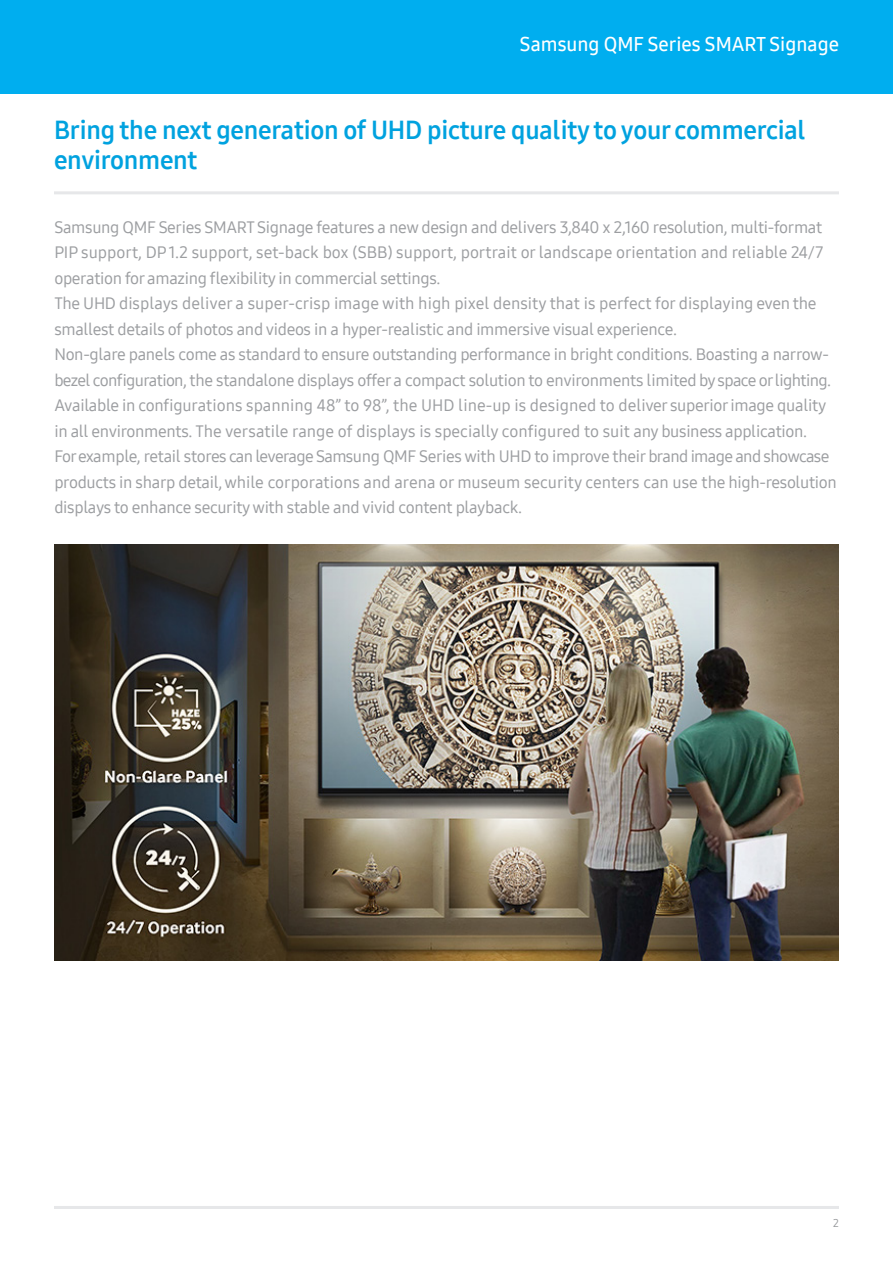
<style>
.page{position:relative;width:893px;height:1263px;background:#fff}
.page>*{position:absolute;margin:0;border:0;box-sizing:border-box;transform-origin:0 0}
.t1{font:25.5px/30.6px "Samsung One 700";letter-spacing:-.01em;color:#00a2df}
.t2{font:19.5px "Samsung One 600";color:#fff}
.body{font:16.5px/25.5px "Samsung One 500";letter-spacing:-.02em;color:#9c9ea1}
.t3{font:11.25px "Samsung One 400";color:#939598}
</style>
<div class="page">
<div style="left:0;top:0;width:893px;height:94px;background:#00aeef"></div>
<hr style="left:54px;top:1206px;width:785px;height:3px;background:#e6e7e9">
<img style="left:54px;top:544px;width:785px;height:417px">
<hr style="left:54px;top:191px;width:785px;height:3px;background:#e6e7e9">
<p class="t2" style="left:520px;top:31px;width:320px">Samsung QMF Series SMART Signage</p>
<p class="t1" style="left:54px;top:114px;width:753px">Bring the next generation of UHD picture quality to your commercial environment</p>
<p class="body" style="left:54px;top:214px;width:771px;text-align:justify">Samsung QMF Series SMART Signage features a new design and delivers 3,840 x 2,160 resolution, multi-format PIP support, DP 1.2 support, set-back box (SBB) support, portrait or landscape orientation and reliable 24/7 operation for amazing flexibility in commercial settings.</p>
<p class="body" style="left:54px;top:291px;width:764px">The UHD displays deliver a super-crisp image with high pixel density that is perfect for displaying even the smallest details of photos and videos in a hyper-realistic and immersive visual experience.</p>
<p class="body" style="left:54px;top:342px;width:778px">Non-glare panels come as standard to ensure outstanding performance in bright conditions. Boasting a narrow&shy;bezel configuration, the standalone displays offer a compact solution to environments limited by space or lighting.</p>
<p class="body" style="left:54px;top:393px;width:773px">Available in configurations spanning 48” to 98”, the UHD line-up is designed to deliver superior image quality in all environments. The versatile range of displays is specially configured to suit any business application.</p>
<p class="body" style="left:54px;top:444px;width:784px">For example, retail stores can leverage Samsung QMF Series with UHD to improve their brand image and showcase products in sharp detail, while corporations and arena or museum security centers can use the high-resolution displays to enhance security with stable and vivid content playback.</p>
<p class="t3" style="left:833px;top:1215px;width:7px">2</p>
</div>
